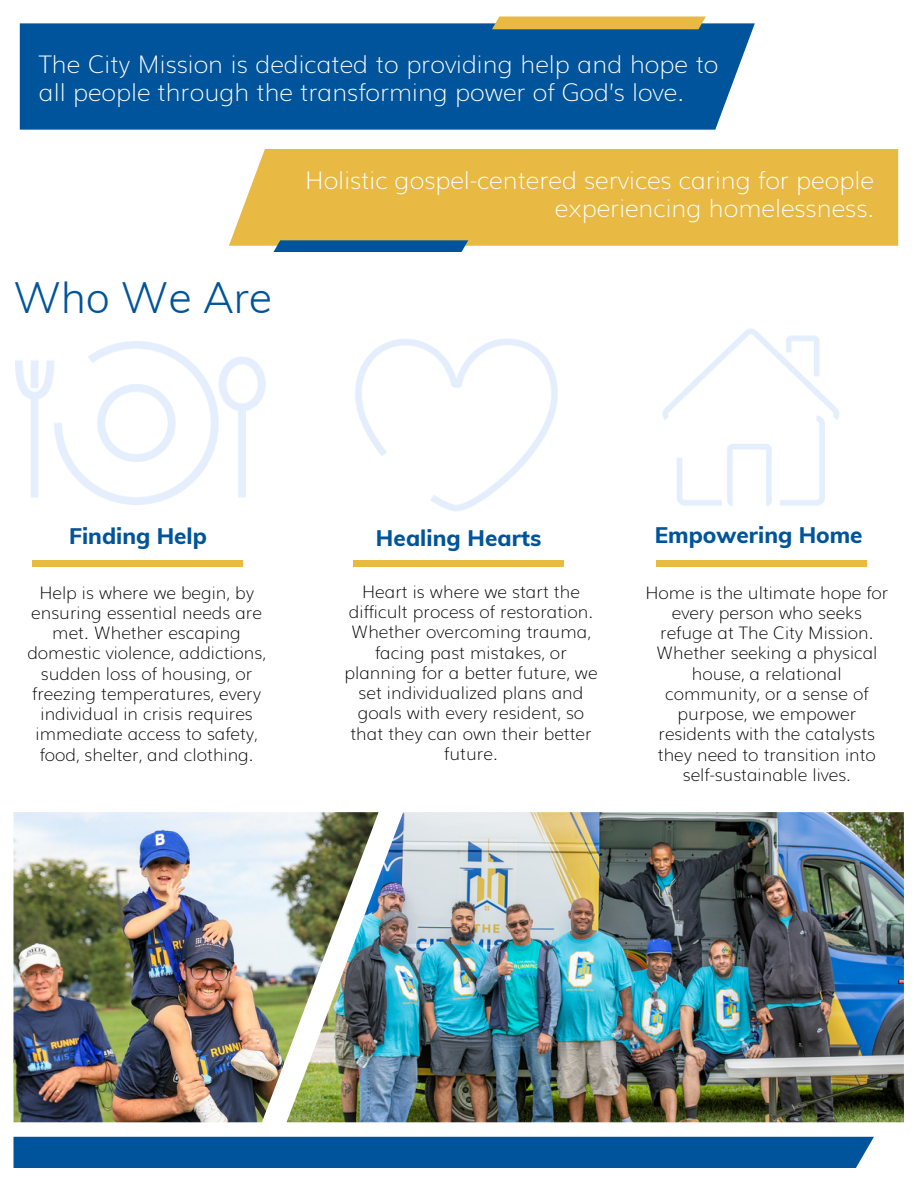
<style>
.page{position:relative;width:918px;height:1188px;background:#fff}
.page>*{position:absolute;margin:0;border:0;box-sizing:border-box;transform-origin:0 0}
.t1{font:300 42.9px "Muli";color:#00549b}
.t2{font:200 24.3px/28.7px "Muli";color:#fff}
.t3{font:800 22.5px "Muli";color:#00549b}
.t4{font:200 17.25px/20.2px "Muli";color:#000;text-align:center}
</style>
<div class="page">
<div style="left:20px;top:23px;width:735px;height:107px;background:#00549b"></div>
<svg style="left:492px;top:16px;width:214px;height:13px;background:#e5bc4f"></svg>
<img style="left:378px;top:812px;width:526px;height:310px">
<img style="left:14px;top:812px;width:364px;height:310px">
<div style="left:32px;top:561px;width:211px;height:6px;background:#e8ba44"></div>
<div style="left:14px;top:1137px;width:860px;height:31px;background:#00549b"></div>
<div style="left:354px;top:560px;width:210px;height:6px;background:#e8ba44"></div>
<div style="left:656px;top:560px;width:210px;height:6px;background:#e8ba44"></div>
<img style="left:662px;top:328px;width:178px;height:178px">
<img style="left:355px;top:339px;width:203px;height:172px">
<img style="left:16px;top:342px;width:250px;height:163px">
<div style="left:229px;top:149px;width:669px;height:97px;background:#e8ba44"></div>
<svg style="left:273px;top:240px;width:195px;height:12px;background:#0e5b98"></svg>
<h2 class="t2" style="left:39px;top:48px;width:681px">The City Mission is dedicated to providing help and hope to all people through the transforming power of God’s love.</h2>
<h1 class="t1" style="left:14px;top:270px;width:260px">Who We Are</h1>
<h2 class="t2" style="left:305px;top:164px;width:570px;line-height:28.2px;text-align:right">Holistic gospel-centered services caring for people experiencing homelessness.</h2>
<h3 class="t3" style="left:69px;top:522px;width:139px">Finding Help</h3>
<h3 class="t3" style="left:376px;top:523px;width:167px">Healing Hearts</h3>
<h3 class="t3" style="left:655px;top:520px;width:209px">Empowering Home</h3>
<p class="t4" style="left:27px;top:581px;width:240px">Help is where we begin, by ensuring essential needs are met. Whether escaping domestic violence, addictions, sudden loss of housing, or freezing temperatures, every individual in crisis requires immediate access to safety, food, shelter, and clothing.</p>
<p class="t4" style="left:344px;top:580px;width:255px">Heart is where we start the difficult process of restoration.<br>Whether overcoming trauma, facing past mistakes, or planning for a better future, we set individualized plans and goals with every resident, so that they can own their better future.</p>
<p class="t4" style="left:645px;top:581px;width:244px">Home is the ultimate hope for every person who seeks refuge at The City Mission.<br>Whether seeking a physical house, a relational community, or a sense of purpose, we empower residents with the catalysts they need to transition into self-sustainable lives.</p>
</div>
